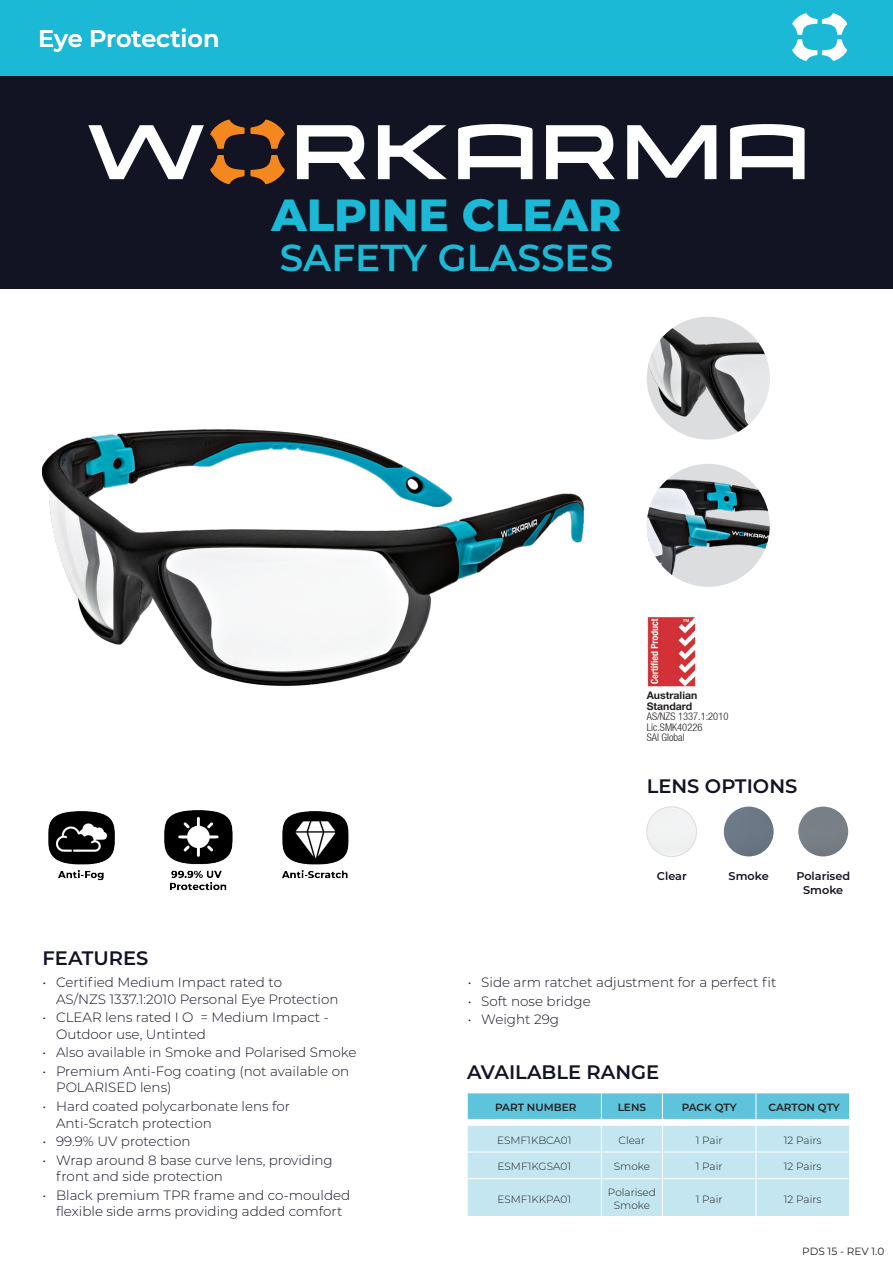
<style>
.page{position:relative;width:893px;height:1263px;background:#fff}
.page>*{position:absolute;margin:0;border:0;box-sizing:border-box;transform-origin:0 0}
.Product_Name{font:800 45px "Montserrat";color:#1cb9d6}
.Product_Category{font:600 37.5px "Montserrat";color:#1cb9d6}
.t1{font:600 24px "Montserrat";color:#fff}
.Headings{font:600 19.5px "Montserrat";color:#121424}
.t2{font:300 13.5px/16.5px "Montserrat";color:#121424}
.Lens_Icon_Text{font:600 11.25px "Montserrat";color:#121424}
.t3{font:300 10.5px "Montserrat";color:#231f20}
.t4{font:300 condensed 10.5px "Helvetica Neue LT";color:#231f20}
.t5{font:600 10.5px "Montserrat";color:#231f20}
.t6{font:700 10.5px "Helvetica Neue";color:#231f20}
.t7{font:10.5px "Montserrat";color:#231f20}
</style>
<div class="page">
<div style="left:0;top:0;width:893px;height:77px;background:#1cb9d6;border:2px solid #1cb9d6"></div>
<svg style="left:792px;top:13px;width:55px;height:48px"></svg>
<div style="left:0;top:77px;width:893px;height:212px;background:#121424"></div>
<svg style="left:88px;top:125px;width:116px;height:54px"></svg>
<svg style="left:297px;top:125px;width:69px;height:54px"></svg>
<svg style="left:378px;top:125px;width:69px;height:54px"></svg>
<svg style="left:546px;top:125px;width:69px;height:54px"></svg>
<svg style="left:627px;top:125px;width:89px;height:54px"></svg>
<svg style="left:458px;top:124px;width:75px;height:55px"></svg>
<svg style="left:730px;top:124px;width:75px;height:55px"></svg>
<svg style="left:210px;top:120px;width:75px;height:29px"></svg>
<svg style="left:210px;top:155px;width:75px;height:29px"></svg>
<div style="left:467px;top:1125px;width:382px;height:91px;background:#c4e6f1"></div>
<hr style="left:467px;top:1178px;width:134px;height:1px;background:#fff">
<hr style="left:467px;top:1179px;width:1px;height:37px;background:#fff">
<hr style="left:601px;top:1178px;width:61px;height:1px;background:#fff">
<hr style="left:601px;top:1179px;width:1px;height:37px;background:#fff">
<hr style="left:662px;top:1178px;width:94px;height:1px;background:#fff">
<hr style="left:662px;top:1179px;width:1px;height:37px;background:#fff">
<hr style="left:756px;top:1178px;width:94px;height:1px;background:#fff">
<hr style="left:756px;top:1179px;width:1px;height:37px;background:#fff">
<svg style="left:467px;top:1093px;width:383px;height:26px;background:#62c5dd"></svg>
<img style="left:647px;top:464px;width:123px;height:123px;border-radius:61px">
<img style="left:647px;top:317px;width:123px;height:123px;border-radius:61px">
<img style="left:43px;top:429px;width:542px;height:257px">
<img style="left:798px;top:807px;width:50px;height:49px;border-radius:25px">
<div style="left:724px;top:807px;width:50px;height:49px;background:#6c7786;border-radius:25px"></div>
<img style="left:48px;top:811px;width:67px;height:70px">
<img style="left:164px;top:810px;width:69px;height:81px">
<img style="left:282px;top:811px;width:67px;height:68px">
<img style="left:647px;top:617px;width:49px;height:70px">
<div style="left:647px;top:807px;width:49px;height:49px;background:#f1f2f2;border-radius:25px"></div>
<div style="left:647px;top:807px;width:50px;height:50px;border:1px solid #dcdddf;border-radius:50%"></div>
<h3 class="t1" style="left:38px;top:21px;width:183px">Eye Protection</h3>
<p class="Product_Name" style="left:271px;top:182px;width:351px">ALPINE CLEAR</p>
<p class="Product_Category" style="left:280px;top:231px;width:335px">SAFETY GLASSES</p>
<p class="Headings" style="left:43px;top:944px;width:107px">FEATURES</p>
<p class="t6" style="left:647px;top:689px;width:52px">Australian</p>
<p class="t6" style="left:647px;top:700px;width:47px">Standard</p>
<p class="t4" style="left:647px;top:711px;width:83px">AS/NZS 1337.1:2010</p>
<p class="t4" style="left:647px;top:721px;width:57px">Lic.SMK40226</p>
<p class="t4" style="left:647px;top:732px;width:39px">SAI Global</p>
<p class="Headings" style="left:647px;top:772px;width:152px">LENS OPTIONS</p>
<p class="Lens_Icon_Text" style="left:657px;top:867px;width:31px">Clear</p>
<p class="Lens_Icon_Text" style="left:729px;top:867px;width:42px">Smoke</p>
<p class="Lens_Icon_Text" style="left:796px;top:867px;width:55px">Polarised</p>
<p class="Lens_Icon_Text" style="left:803px;top:882px;width:42px">Smoke</p>
<p class="t2" style="left:56px;top:973px;width:284px;text-indent:-14px">• Certified Medium Impact rated to<br>AS/NZS 1337.1:2010 Personal Eye Protection</p>
<p class="t2" style="left:56px;top:1009px;width:274px;text-indent:-14px">• CLEAR lens rated I O = Medium Impact -<br>Outdoor use, Untinted</p>
<p class="t2" style="left:43px;top:1044px;width:315px">• Also available in Smoke and Polarised Smoke</p>
<p class="t2" style="left:56px;top:1062px;width:295px;text-indent:-14px">• Premium Anti-Fog coating (not available on<br>POLARISED lens)</p>
<p class="t2" style="left:56px;top:1097px;width:236px;text-indent:-14px">• Hard coated polycarbonate lens for<br>Anti-Scratch protection</p>
<p class="t2" style="left:43px;top:1133px;width:150px">• 99.9% UV protection</p>
<p class="t2" style="left:56px;top:1151px;width:278px;text-indent:-14px">• Wrap around 8 base curve lens, providing front and side protection</p>
<p class="t2" style="left:43px;top:1186px;width:309px;text-align:center">• Black premium TPR frame and co-moulded flexible side arms providing added comfort</p>
<p class="t2" style="left:468px;top:973px;width:310px">• Side arm ratchet adjustment for a perfect fit</p>
<p class="t2" style="left:468px;top:992px;width:125px">• Soft nose bridge</p>
<p class="t2" style="left:468px;top:1011px;width:93px">• Weight 29g</p>
<p class="Headings" style="left:467px;top:1059px;width:194px">AVAILABLE RANGE</p>
<p class="t5" style="left:495px;top:1100px;width:83px">PART NUMBER</p>
<p class="t5" style="left:618px;top:1100px;width:30px">LENS</p>
<p class="t5" style="left:682px;top:1100px;width:56px">PACK QTY</p>
<p class="t5" style="left:769px;top:1100px;width:73px">CARTON QTY</p>
<p class="t3" style="left:497px;top:1133px;width:76px">ESMF1KBCA01</p>
<p class="t3" style="left:619px;top:1133px;width:28px">Clear</p>
<p class="t3" style="left:696px;top:1133px;width:28px">1 Pair</p>
<p class="t3" style="left:784px;top:1133px;width:39px">12 Pairs</p>
<p class="t3" style="left:498px;top:1159px;width:75px">ESMF1KGSA01</p>
<p class="t3" style="left:614px;top:1159px;width:38px">Smoke</p>
<p class="t3" style="left:696px;top:1159px;width:28px">1 Pair</p>
<p class="t3" style="left:784px;top:1159px;width:39px">12 Pairs</p>
<p class="t3" style="left:497px;top:1192px;width:75px">ESMF1KKPA01</p>
<p class="t3" style="left:608px;top:1185px;width:49px">Polarised</p>
<p class="t3" style="left:614px;top:1198px;width:38px">Smoke</p>
<p class="t3" style="left:696px;top:1192px;width:28px">1 Pair</p>
<p class="t3" style="left:784px;top:1192px;width:39px">12 Pairs</p>
<p class="t7" style="left:802px;top:1244px;width:84px">PDS 15 - REV 1.0</p>
</div>
